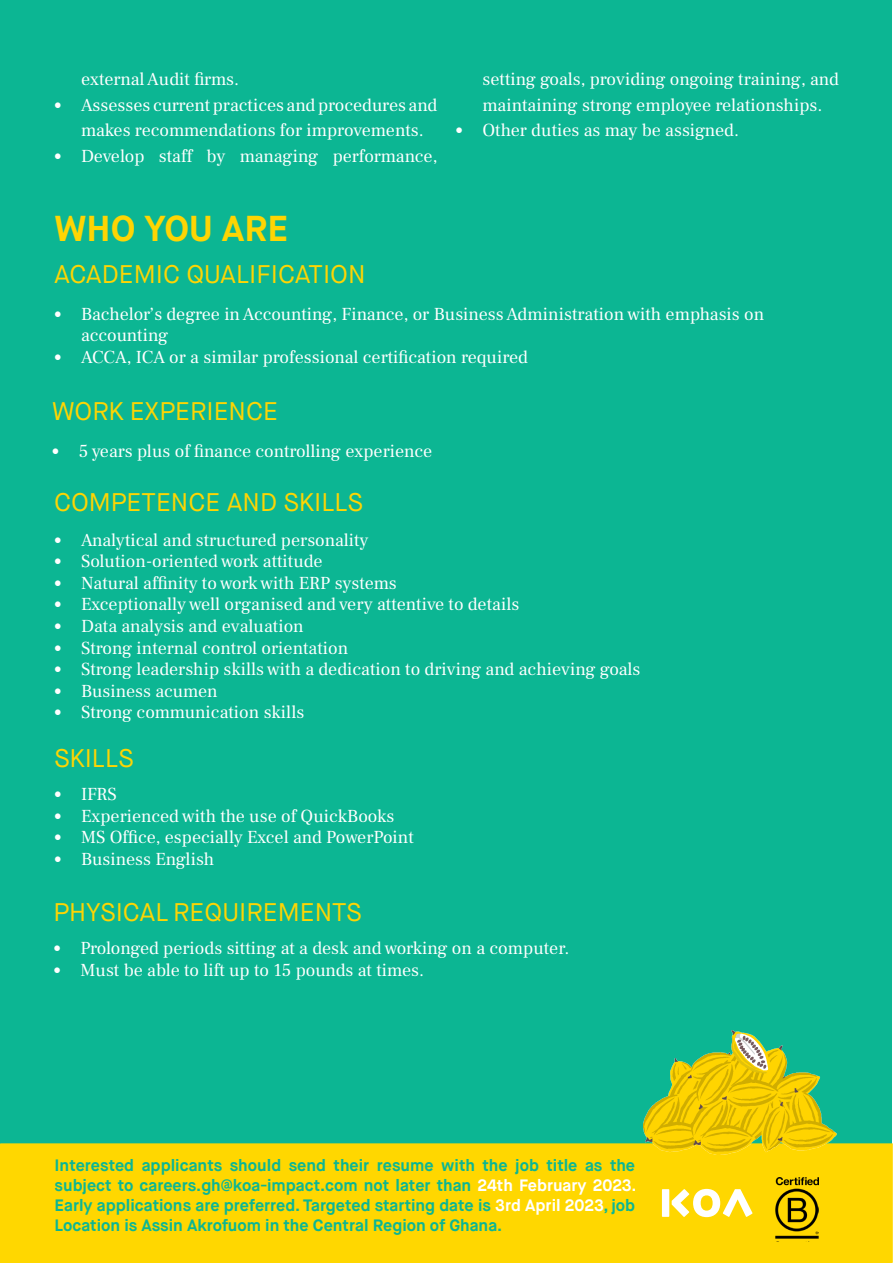
<style>
.page{position:relative;width:893px;height:1263px;background:#fff}
.page>*{position:absolute;margin:0;border:0;box-sizing:border-box;transform-origin:0 0}
.t1{font:700 36px "Maison Neue";color:#fed503}
.t2{font:25.5px "Maison Neue";color:#fed503}
.t3{font:18px/25.5px "Frank Ruhl Libre";color:#fff}
.t4{font:700 16.5px/19.8px "Maison Neue";color:#0cb693;text-align:justify}
.s1{color:#fff}
</style>
<div class="page">
<div style="left:1px;top:1px;width:891px;height:1261px;background:#0cb693"></div>
<div style="left:1px;top:1144px;width:891px;height:118px;background:#ffd700"></div>
<div style="left:0;top:1143px;width:893px;height:120px;border:1px solid #ffd700"></div>
<svg style="left:662px;top:1189px;width:90px;height:28px"></svg>
<img style="left:643px;top:1030px;width:194px;height:124px">
<img style="left:775px;top:1177px;width:44px;height:62px">
<p class="t3" style="left:81px;top:67px;width:160px">external Audit firms.</p>
<p class="t3" style="left:81px;top:92px;width:358px;text-indent:-27px">• Assesses current practices and procedures and makes recommendations for improvements.</p>
<p class="t3" style="left:54px;top:143px;width:385px">• Develop staff by managing performance,</p>
<p class="t3" style="left:482px;top:67px;width:358px">setting goals, providing ongoing training, and maintaining strong employee relationships.</p>
<p class="t3" style="left:455px;top:118px;width:285px">• Other duties as may be assigned.</p>
<p class="t1" style="left:54px;top:206px;width:236px">WHO YOU ARE</p>
<p class="t2" style="left:54px;top:258px;width:313px">ACADEMIC QUALIFICATION</p>
<p class="t3" style="left:81px;top:303px;width:685px;line-height:21.6px;text-indent:-27px">• Bachelor’s degree in Accounting, Finance, or Business Administration with emphasis on accounting</p>
<p class="t3" style="left:54px;top:344px;width:476px">• ACCA, ICA or a similar professional certification required</p>
<p class="t2" style="left:52px;top:395px;width:228px">WORK EXPERIENCE</p>
<p class="t3" style="left:52px;top:438px;width:382px">• 5 years plus of finance controlling experience</p>
<p class="t2" style="left:54px;top:486px;width:311px">COMPETENCE AND SKILLS</p>
<p class="t3" style="left:54px;top:527px;width:316px">• Analytical and structured personality</p>
<p class="t3" style="left:54px;top:548px;width:270px">• Solution-oriented work attitude</p>
<p class="t3" style="left:54px;top:570px;width:344px">• Natural affinity to work with ERP systems</p>
<p class="t3" style="left:54px;top:592px;width:467px">• Exceptionally well organised and very attentive to details</p>
<p class="t3" style="left:54px;top:613px;width:251px">• Data analysis and evaluation</p>
<p class="t3" style="left:54px;top:635px;width:296px">• Strong internal control orientation</p>
<p class="t3" style="left:54px;top:656px;width:588px">• Strong leadership skills with a dedication to driving and achieving goals</p>
<p class="t3" style="left:54px;top:678px;width:165px">• Business acumen</p>
<p class="t3" style="left:54px;top:700px;width:252px">• Strong communication skills</p>
<p class="t2" style="left:54px;top:742px;width:81px">SKILLS</p>
<p class="t3" style="left:54px;top:781px;width:64px">• IFRS</p>
<p class="t3" style="left:54px;top:803px;width:342px">• Experienced with the use of QuickBooks</p>
<p class="t3" style="left:54px;top:824px;width:361px">• MS Office, especially Excel and PowerPoint</p>
<p class="t3" style="left:54px;top:846px;width:162px">• Business English</p>
<p class="t2" style="left:53px;top:896px;width:310px">PHYSICAL REQUIREMENTS</p>
<p class="t3" style="left:53px;top:935px;width:517px">• Prolonged periods sitting at a desk and working on a computer.</p>
<p class="t3" style="left:53px;top:957px;width:372px">• Must be able to lift up to 15 pounds at times.</p>
<p class="t4" style="left:55px;top:1156px;width:584px">Interested applicants should send their resume with the job title as the subject to careers.gh@koa-impact.com not later than <span class="s1">24th February 2023.<br></span>Early applications are preferred. Targeted starting date is <span class="s1">3rd April 2023</span>, job Location is Assin Akrofuom in the Central Region of Ghana.</p>
</div>
